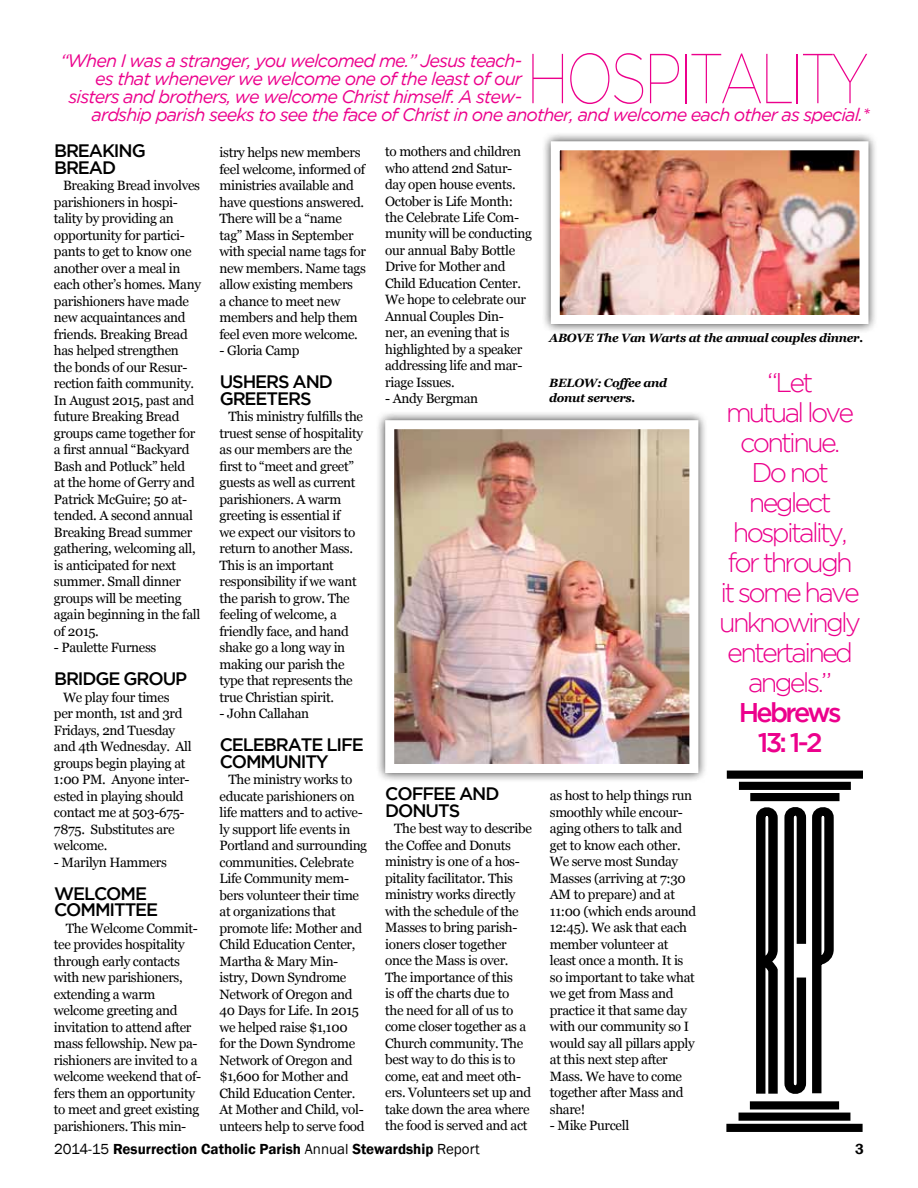
<style>
.page{position:relative;width:918px;height:1188px;background:#fff}
.page>*{position:absolute;margin:0;border:0;box-sizing:border-box;transform-origin:0 0}
.t1{font:100 70.5px "Gotham";letter-spacing:-.05em;color:#ec008c;scale:.8 1}
.t2{font:300 27px/30px "Gotham";letter-spacing:-.1em;color:#ec008c;text-align:center}
.t3{font:500 27px/30px "Gotham";letter-spacing:-.1em;color:#ec008c;text-align:center}
.t4{font:italic 18px "Gotham";letter-spacing:-.05em;color:#ec008c}
.t5{font:500 18px/16.5px "Gotham";letter-spacing:-.06em;color:#000}
.t6{font:600 15px "Franklin Gothic";color:#000}
.t7{font:13.5px/16.5px "Georgia";letter-spacing:-.025em;color:#000}
.t8{font:italic 700 12px/15px "Georgia";letter-spacing:-.025em;color:#000}
.s1{font-weight:400}
</style>
<div class="page">
<div style="left:750px;top:793px;width:90px;height:8px;background:#000"></div>
<div style="left:739px;top:781px;width:112px;height:9px;background:#000"></div>
<div style="left:727px;top:770px;width:136px;height:9px;background:#000"></div>
<div style="left:750px;top:1101px;width:89px;height:9px;background:#000"></div>
<div style="left:739px;top:1112px;width:111px;height:9px;background:#000"></div>
<div style="left:726px;top:1123px;width:137px;height:9px;background:#000"></div>
<svg style="left:749px;top:809px;width:89px;height:293px"></svg>
<div style="left:375px;top:410px;width:333px;height:372px;background:#000;opacity:.75"></div>
<img style="left:395px;top:430px;width:293px;height:333px">
<div style="left:385px;top:420px;width:313px;height:353px;border:9px solid #fff"></div>
<div style="left:541px;top:131px;width:337px;height:202px;background:#000;opacity:.75"></div>
<img style="left:561px;top:151px;width:297px;height:163px">
<div style="left:551px;top:141px;width:317px;height:183px;border:9px solid #fff"></div>
<h1 class="t1" style="left:526px;top:41px;width:429px">HOSPITALITY</h1>
<h3 class="t4" style="left:60px;top:51px;width:463px">“When I was a stranger, you welcomed me.” Jesus teach-</h3>
<h3 class="t4" style="left:95px;top:69px;width:428px">es that whenever we welcome one of the least of our</h3>
<h3 class="t4" style="left:69px;top:87px;width:455px">sisters and brothers, we welcome Christ himself. A stew-</h3>
<h3 class="t4" style="left:92px;top:105px;width:780px">ardship parish seeks to see the face of Christ in one another, and welcome each other as special.*</h3>
<p class="t7" style="left:385px;top:143px;width:148px">to mothers and children who attend 2nd Satur&shy;day open house events.<br>October is Life Month: the Celebrate Life Com&shy;munity will be conducting our annual Baby Bottle<br>Drive for Mother and<br>Child Education Center.<br>We hope to celebrate our<br>Annual Couples Din-<br>ner, an evening that is highlighted by a speaker addressing life and mar&shy;riage Issues.</p>
<p class="t7" style="left:385px;top:391px;width:95px">- Andy Bergman</p>
<h3 class="t5" style="left:54px;top:142px;width:25px">BREA</h3>
<h3 class="t5" style="left:102px;top:142px;width:45px">KI NG</h3>
<h3 class="t5" style="left:54px;top:159px;width:25px">BREAD</h3>
<p class="t7" style="left:54px;top:178px;width:148px;text-indent:9px">Breaking Bread involves parishioners in hospi&shy;tality by providing an opportunity for partici&shy;pants to get to know one another over a meal in each other’s homes. Many parishioners have made new acquaintances and friends. Breaking Bread has helped strengthen<br>the bonds of our Resur&shy;rection faith community.<br>In August 2015, past and future Breaking Bread groups came together for a first annual “Backyard<br>Bash and Potluck” held<br>at the home of Gerry and<br>Patrick McGuire; 50 at&shy;tended. A second annual<br>Breaking Bread summer gathering, welcoming all, is anticipated for next summer. Small dinner groups will be meeting again beginning in the fall of 2015.</p>
<p class="t7" style="left:54px;top:639px;width:104px">- Paulette Furness</p>
<h3 class="t5" style="left:54px;top:670px;width:132px">BRIDGE GROUP</h3>
<p class="t7" style="left:54px;top:689px;width:139px;text-indent:9px">We play four times per month, 1st and 3rd<br>Fridays, 2nd Tuesday and 4th Wednesday. All groups begin playing at<br>1:00 PM. Anyone inter&shy;ested in playing should contact me at 503-675-<br>7875. Substitutes are welcome.</p>
<p class="t7" style="left:54px;top:854px;width:114px">- Marilyn Hammers</p>
<h3 class="t5" style="left:54px;top:885px;width:92px">WELCOME<br>COMMITTEE</h3>
<p class="t7" style="left:54px;top:920px;width:149px;text-indent:12px">The Welcome Commit&shy;tee provides hospitality through early contacts with new parishioners, extending a warm welcome greeting and invitation to attend after mass fellowship. New pa&shy;rishioners are invited to a welcome weekend that of&shy;fers them an opportunity to meet and greet existing parishioners. This min-</p>
<p class="t7" style="left:220px;top:145px;width:148px">istry helps new members feel welcome, informed of ministries available and have questions answered.<br>There will be a “name tag” Mass in September with special name tags for new members. Name tags allow existing members<br>a chance to meet new members and help them feel even more welcome.</p>
<p class="t7" style="left:220px;top:343px;width:81px">- Gloria Camp</p>
<h3 class="t5" style="left:220px;top:373px;width:13px">USHERS</h3>
<h3 class="t5" style="left:293px;top:373px;width:39px">AND</h3>
<h3 class="t5" style="left:220px;top:390px;width:13px">GREETERS</h3>
<p class="t7" style="left:220px;top:409px;width:145px;text-indent:9px">This ministry fulfills the truest sense of hospitality as our members are the first to “meet and greet” guests as well as current parishioners. A warm greeting is essential if<br>we expect our visitors to return to another Mass.<br>This is an important responsibility if we want the parish to grow. The feeling of welcome, a friendly face, and hand shake go a long way in making our parish the type that represents the true Christian spirit.</p>
<p class="t7" style="left:220px;top:706px;width:91px">- John Callahan</p>
<h3 class="t5" style="left:220px;top:736px;width:46px">CELEBRATE</h3>
<p class="t8" style="left:549px;top:330px;width:316px">ABOVE The Van Warts at the annual couples dinner.</p>
<p class="t8" style="left:549px;top:375px;width:119px">BELOW: Coffee and donut servers.</p>
<h2 class="t2" style="left:719px;top:367px;width:143px">“Let<br>mutual love continue.<br>Do not neglect hospitality, for through it some have unknowingly entertained angels.”</h2>
<h2 class="t3" style="left:739px;top:697px;width:104px">HEBREWS<br>13: 1-2</h2>
<h3 class="t5" style="left:220px;top:736px;width:117px;text-indent:107px">LIFE<br>COMMUNITY</h3>
<p class="t7" style="left:220px;top:772px;width:149px;text-indent:9px">The ministry works to educate parishioners on life matters and to active&shy;ly support life events in<br>Portland and surrounding communities. Celebrate<br>Life Community mem&shy;bers volunteer their time at organizations that promote life: Mother and<br>Child Education Center,<br>Martha &amp; Mary Min&shy;istry, Down Syndrome<br>Network of Oregon and<br>40 Days for Life. In 2015 we helped raise $1,100 for the Down Syndrome<br>Network of Oregon and $1,600 for Mother and<br>Child Education Center.<br>At Mother and Child, vol&shy;unteers help to serve food</p>
<h3 class="t5" style="left:385px;top:785px;width:38px">COFFEE</h3>
<h3 class="t5" style="left:459px;top:785px;width:39px">AND</h3>
<h3 class="t5" style="left:385px;top:802px;width:65px">DONUTS</h3>
<p class="t7" style="left:385px;top:821px;width:148px;text-indent:9px">The best way to describe the Coffee and Donuts ministry is one of a hos&shy;pitality facilitator. This ministry works directly with the schedule of the<br>Masses to bring parish&shy;ioners closer together once the Mass is over.<br>The importance of this<br>is off the charts due to<br>the need for all of us to come closer together as a<br>Church community. The best way to do this is to come, eat and meet oth&shy;ers. Volunteers set up and take down the area where the food is served and act</p>
<p class="t7" style="left:550px;top:788px;width:148px">as host to help things run smoothly while encour&shy;aging others to talk and get to know each other.<br>We serve most Sunday<br>Masses (arriving at 7:30<br>AM to prepare) and at<br>11:00 (which ends around<br>12:45). We ask that each member volunteer at least once a month. It is so important to take what we get from Mass and practice it that same day with our community so I would say all pillars apply at this next step after<br>Mass. We have to come together after Mass and share!</p>
<p class="t7" style="left:550px;top:1118px;width:81px">- Mike Purcell</p>
<p class="t6" style="left:54px;top:1139px;width:427px"><span class="s1">2014-15</span> Resurrection Catholic Parish <span class="s1">Annual</span> Stewardship <span class="s1">Report</span></p>
<p class="t6" style="left:855px;top:1139px;width:10px">3</p>
</div>
